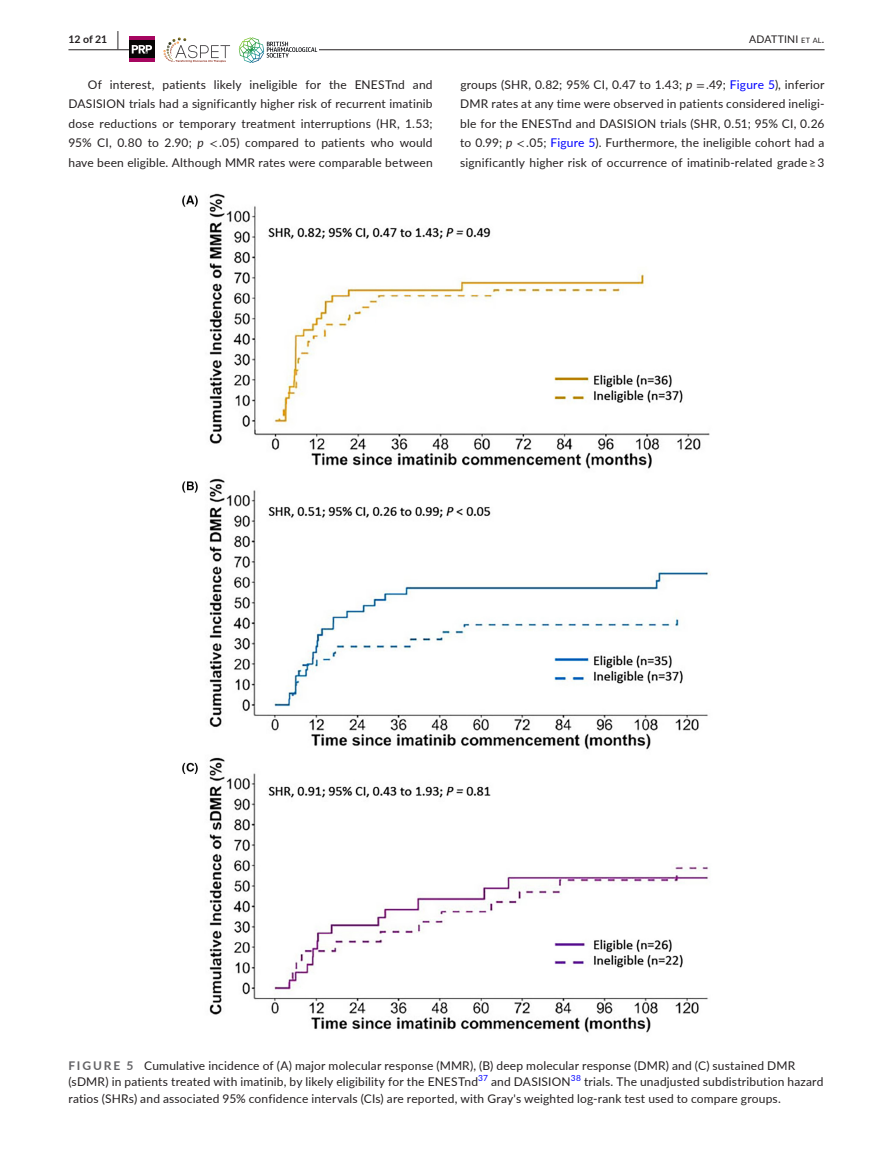
<style>
.page{position:relative;width:893px;height:1174px;background:#fff}
.page>*{position:absolute;margin:0;border:0;box-sizing:border-box;transform-origin:0 0}
.t1{font:12px/19.5px "Lato";letter-spacing:.015em;color:#231f20;text-align:justify}
.t2{font:10.5px "Lato";letter-spacing:.02em;color:#231f20}
.t3{font:700 10.5px "Lato";color:#231f20}
.t4{font:8.4px "Lato";color:#00f}
.s1{font-size:19.5px}
.s2{font-size:7.35px}
.s3{font-style:italic}
.s4{font-family:"STIX"}
.s5{color:#00f}
.s6{font-weight:700;color:#636366}
</style>
<div class="page">
<hr style="left:68px;top:49px;width:756px;height:1px;background:#231f20">
<div style="left:129px;top:36px;width:189px;height:27px;background:#fff"></div>
<div style="left:129px;top:37px;width:26px;height:25px;background:#070606"></div>
<hr style="left:129px;top:37px;width:26px;height:3px;background:#a60660">
<hr style="left:129px;top:59px;width:26px;height:3px;background:#a60660">
<svg style="left:132px;top:45px;width:20px;height:9px"></svg>
<svg style="left:163px;top:37px;width:67px;height:25px"></svg>
<svg style="left:239px;top:37px;width:78px;height:26px"></svg>
<img style="left:182px;top:193px;width:528px;height:840px">
<p class="t3" style="left:68px;top:31px;width:52px">12 of 21 <span class="s1">|</span></p>
<p class="t2" style="left:749px;top:31px;width:77px">ADATTINI <span class="s2">et al</span>.</p>
<p class="t1" style="left:68px;top:74px;width:366px;text-indent:20px">Of interest, patients likely ineligible for the ENESTnd and DASISION trials had a significantly higher risk of recurrent imatinib dose reductions or temporary treatment interruptions (HR, 1.53; 95% CI, 0.80 to 2.90; <span class="s3">p</span> <span class="s4">&lt;</span> .05) compared to patients who would have been eligible. Although MMR rates were comparable between</p>
<p class="t1" style="left:460px;top:74px;width:366px">groups (SHR, 0.82; 95% CI, 0.47 to 1.43; <span class="s3">p</span> <span class="s4">=</span> .49; <span class="s5">Figure 5</span>), inferior DMR rates at any time were observed in patients considered ineligi&shy;ble for the ENESTnd and DASISION trials (SHR, 0.51; 95% CI, 0.26 to 0.99; <span class="s3">p</span> <span class="s4">&lt;</span> .05; <span class="s5">Figure 5</span>). Furthermore, the ineligible cohort had a significantly higher risk of occurrence of imatinib-related grade ≥ 3</p>
<p class="t1" style="left:68px;top:1056px;width:728px;line-height:16.5px"><span class="s6">FIGURE 5</span> Cumulative incidence of (A) major molecular response (MMR), (B) deep molecular response (DMR) and (C) sustained DMR (sDMR) in patients treated with imatinib, by likely eligibility for the ENESTnd</p>
<p class="t4" style="left:478px;top:1072px;width:11px">37</p>
<p class="t1" style="left:491px;top:1071px;width:81px">and DASISION</p>
<p class="t4" style="left:571px;top:1072px;width:12px">38</p>
<p class="t1" style="left:68px;top:1073px;width:757px;line-height:16.5px;text-indent:515px">trials. The unadjusted subdistribution hazard ratios (SHRs) and associated 95% confidence intervals (CIs) are reported, with Gray's weighted log-rank test used to compare groups.</p>
</div>
